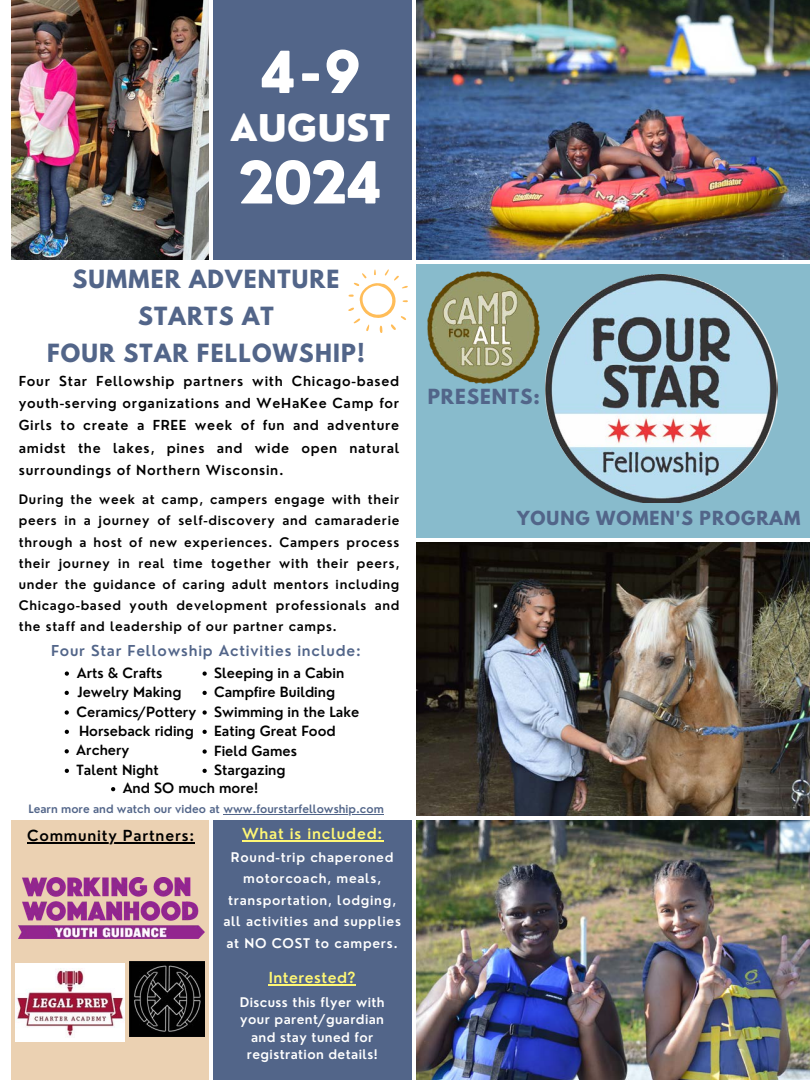
<style>
.page{position:relative;width:810px;height:1080px;background:#fff}
.page>*{position:absolute;margin:0;border:0;box-sizing:border-box;transform-origin:0 0}
.t1{font:800 56.44px "Nourd";color:#fff}
.t2{font:800 35.94px "Nourd";color:#fff}
.t3{font:700 22.19px/37px "League Spartan";letter-spacing:.055em;color:#526589;text-align:center}
.t4{font:700 18.44px "League Spartan";letter-spacing:.055em;color:#526589}
.t5{font:700 17.19px "League Spartan";letter-spacing:.055em;color:#526589}
.t6{font:600 14.88px "Nourd";letter-spacing:.055em;color:#000}
.t7{font:600 14.88px "Nourd";letter-spacing:.05em;color:#fff775}
.t8{font:600 14.88px "Nourd";letter-spacing:.03em;color:#fff775}
.t9{font:600 14.69px "Nourd";letter-spacing:.055em;color:#526589}
.t10{font:600 13.75px "Nourd";color:#000}
.t11{font:600 13.44px/22.4px "Nourd";letter-spacing:.055em;color:#000;text-align:justify}
.t12{font:600 13px/21.6px "Nourd";letter-spacing:.05em;color:#fff;text-align:center}
.t13{font:600 13px/17.6px "Nourd";letter-spacing:.03em;color:#fff;text-align:center}
.t14{font:600 12.81px/21.2px "Nourd";letter-spacing:.055em;color:#000;text-align:justify}
.t15{font:600 11.25px "Nourd";color:#526589}
</style>
<div class="page">
<img style="left:11px;top:0;width:198px;height:259px">
<div style="left:214px;top:0;width:198px;height:259px;background:#526589"></div>
<img style="left:417px;top:0;width:393px;height:259px">
<div style="left:417px;top:264px;width:393px;height:273px;background:#8bc"></div>
<img style="left:417px;top:542px;width:393px;height:273px">
<div style="left:11px;top:820px;width:198px;height:260px;background:#ebd1b2"></div>
<div style="left:214px;top:820px;width:198px;height:260px;background:#526589"></div>
<img style="left:417px;top:820px;width:393px;height:260px">
<svg style="left:348px;top:269px;width:60px;height:64px"></svg>
<img style="left:546px;top:274px;width:231px;height:228px">
<img style="left:428px;top:272px;width:112px;height:112px">
<img style="left:19px;top:878px;width:185px;height:61px">
<img style="left:15px;top:964px;width:110px;height:77px">
<img style="left:130px;top:961px;width:75px;height:76px">
<hr style="left:269px;top:984px;width:87px;height:1px;background:#fff775">
<hr style="left:242px;top:840px;width:141px;height:2px;background:#fff775">
<hr style="left:27px;top:842px;width:168px;height:2px;background:#000">
<hr style="left:223px;top:814px;width:161px;height:1px;background:#526589">
<svg style="left:65px;top:671px;width:4px;height:5px"></svg>
<svg style="left:203px;top:671px;width:4px;height:5px"></svg>
<svg style="left:203px;top:691px;width:4px;height:4px"></svg>
<svg style="left:65px;top:749px;width:4px;height:4px"></svg>
<svg style="left:203px;top:710px;width:4px;height:5px"></svg>
<svg style="left:65px;top:710px;width:4px;height:5px"></svg>
<svg style="left:65px;top:691px;width:4px;height:4px"></svg>
<svg style="left:203px;top:749px;width:4px;height:5px"></svg>
<svg style="left:65px;top:730px;width:4px;height:4px"></svg>
<svg style="left:203px;top:769px;width:4px;height:4px"></svg>
<svg style="left:203px;top:730px;width:4px;height:4px"></svg>
<svg style="left:111px;top:787px;width:4px;height:4px"></svg>
<svg style="left:65px;top:769px;width:4px;height:4px"></svg>
<h5 class="t1" style="left:259px;top:37px;width:104px">4-9</h5>
<p class="t2" style="left:230px;top:105px;width:162px">AUGUST</p>
<h5 class="t1" style="left:238px;top:147px;width:146px">2024</h5>
<p class="t3" style="left:47px;top:264px;width:319px">SUMMER ADVENTURE<br>STARTS AT<br>FOUR STAR FELLOWSHIP!</p>
<p class="t11" style="left:19px;top:369px;width:382px">Four Star Fellowship partners with Chicago-based youth-serving organizations and WeHaKee Camp for Girls to create a FREE week of fun and adventure amidst the lakes, pines and wide open natural surroundings of Northern Wisconsin.</p>
<p class="t14" style="left:19px;top:489px;width:382px">During the week at camp, campers engage with their peers in a journey of self-discovery and camaraderie through a host of new experiences. Campers process their journey in real time together with their peers, under the guidance of caring adult mentors including Chicago-based youth development professionals and the staff and leadership of our partner camps.</p>
<p class="t9" style="left:51px;top:641px;width:311px">Four Star Fellowship Activities include:</p>
<p class="t10" style="left:77px;top:664px;width:87px">Arts &amp; Crafts</p>
<h5 class="t10" style="left:214px;top:664px;width:132px">Sleeping in a Cabin</h5>
<p class="t10" style="left:214px;top:683px;width:123px">Campfire Building</p>
<p class="t10" style="left:77px;top:683px;width:106px">Jewelry Making</p>
<p class="t10" style="left:77px;top:703px;width:121px">Ceramics/Pottery</p>
<p class="t10" style="left:214px;top:703px;width:147px">Swimming in the Lake</p>
<p class="t10" style="left:79px;top:722px;width:116px">Horseback riding</p>
<p class="t10" style="left:214px;top:722px;width:123px">Eating Great Food</p>
<p class="t10" style="left:76px;top:742px;width:55px">Archery</p>
<h5 class="t10" style="left:214px;top:742px;width:84px">Field Games</h5>
<h4 class="t10" style="left:77px;top:761px;width:84px">Talent Night</h4>
<p class="t10" style="left:214px;top:761px;width:73px">Stargazing</p>
<h4 class="t10" style="left:123px;top:779px;width:137px">And SO much more!</h4>
<p class="t15" style="left:28px;top:802px;width:357px">Learn more and watch our video at www.fourstarfellowship.com</p>
<p class="t6" style="left:27px;top:826px;width:168px">Community Partners:</p>
<p class="t7" style="left:242px;top:824px;width:142px">What is included:</p>
<p class="t12" style="left:223px;top:846px;width:179px">Round-trip chaperoned motorcoach, meals, transportation, lodging, all activities and supplies at NO COST to campers.</p>
<p class="t8" style="left:269px;top:968px;width:88px">Interested?</p>
<p class="t13" style="left:240px;top:993px;width:146px">Discuss this flyer with your parent/guardian and stay tuned for registration details!</p>
<p class="t4" style="left:428px;top:387px;width:114px">PRESENTS:</p>
<p class="t5" style="left:517px;top:509px;width:285px">YOUNG WOMEN'S PROGRAM</p>
</div>
